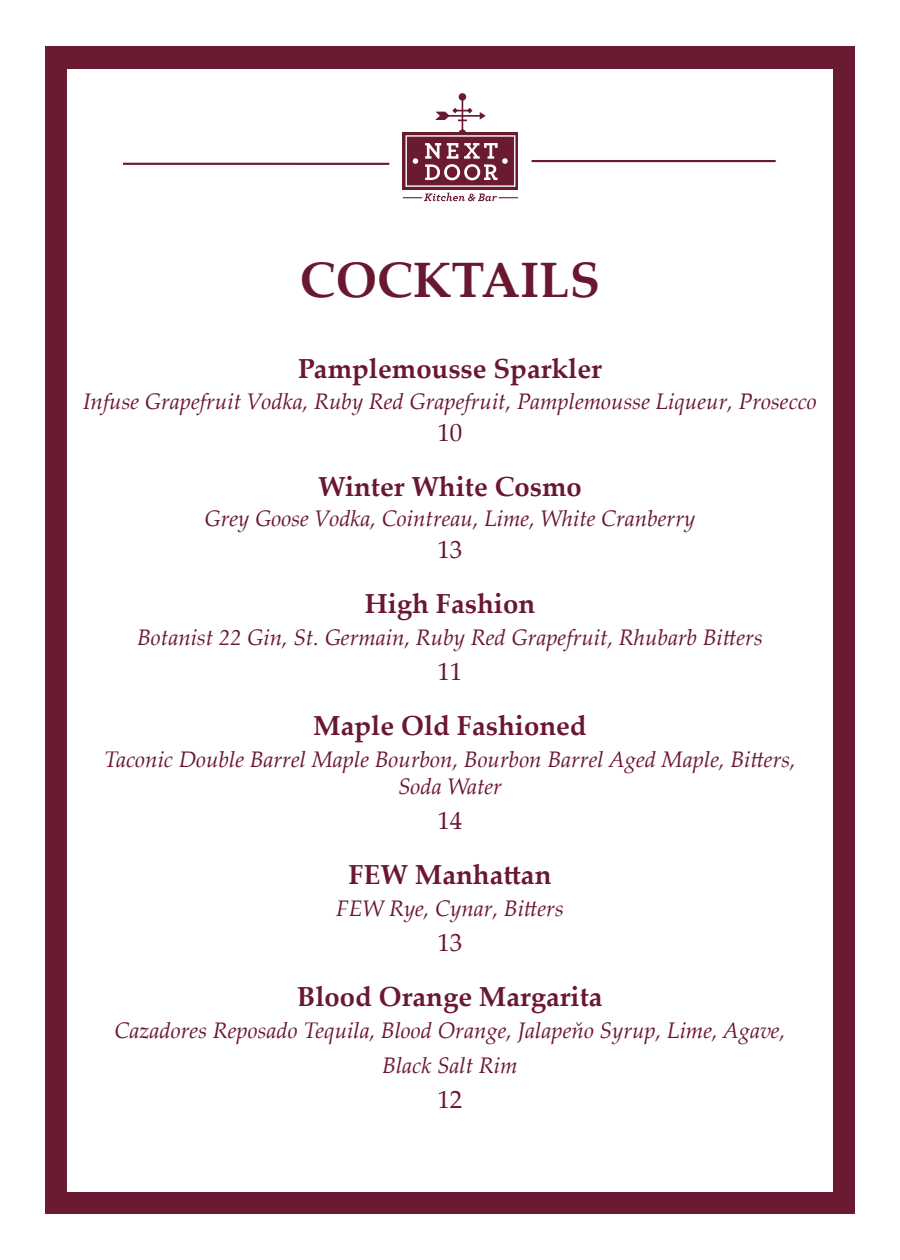
<style>
.page{position:relative;width:900px;height:1260px;background:#fff}
.page>*{position:absolute;margin:0;border:0;box-sizing:border-box;transform-origin:0 0}
.t1{font:700 49.75px "Palatino Linotype";color:#6a1730}
.t2{font:700 27.5px "Palatino Linotype";color:#6a1730}
.t3{font:25px "Palatino Linotype";color:#6a1730}
.t4{font:italic 22.5px/27px "Palatino Linotype";color:#6a1730;text-align:center}
</style>
<div class="page">
<div style="left:45px;top:46px;width:810px;height:1168px;background:#6b1b31"></div>
<div style="left:67px;top:69px;width:765px;height:1122px;background:#fff"></div>
<hr style="left:532px;top:160px;width:244px;height:2px;background:#6b1b31">
<hr style="left:123px;top:163px;width:266px;height:2px;background:#6b1b31">
<div style="left:403px;top:132px;width:115px;height:58px;background:#6b1b31"></div>
<hr style="left:462px;top:98px;width:1px;height:33px;background:#6a1730">
<hr style="left:447px;top:115px;width:34px;height:2px;background:#6a1730">
<svg style="left:459px;top:129px;width:7px;height:3px"></svg>
<div style="left:459px;top:93px;width:7px;height:8px;background:#6b1b31;border-radius:50%"></div>
<svg style="left:480px;top:112px;width:6px;height:8px"></svg>
<svg style="left:435px;top:108px;width:38px;height:13px"></svg>
<div style="left:406px;top:135px;width:109px;height:52px;border:1px solid #fff"></div>
<svg style="left:413px;top:158px;width:5px;height:6px"></svg>
<svg style="left:425px;top:143px;width:83px;height:37px"></svg>
<svg style="left:403px;top:193px;width:115px;height:8px"></svg>
<h1 class="t1" style="left:300px;top:245px;width:302px">COCKTAILS</h1>
<p class="t2" style="left:298px;top:349px;width:305px">Pamplemousse Sparkler</p>
<p class="t4" style="left:83px;top:387px;width:735px">Infuse Grapefruit Vodka, Ruby Red Grapefruit, Pamplemousse Liqueur, Prosecco</p>
<p class="t3" style="left:437px;top:415px;width:26px">10</p>
<p class="t2" style="left:318px;top:467px;width:265px">Winter White Cosmo</p>
<p class="t4" style="left:205px;top:504px;width:492px">Grey Goose Vodka, Cointreau, Lime, White Cranberry</p>
<p class="t3" style="left:437px;top:532px;width:26px">13</p>
<p class="t2" style="left:365px;top:584px;width:172px">High Fashion</p>
<p class="t4" style="left:137px;top:623px;width:627px">Botanist 22 Gin, St. Germain, Ruby Red Grapefruit, Rhubarb Bitters</p>
<p class="t3" style="left:437px;top:654px;width:26px">11</p>
<p class="t2" style="left:313px;top:706px;width:275px">Maple Old Fashioned</p>
<p class="t4" style="left:104px;top:745px;width:693px">Taconic Double Barrel Maple Bourbon, Bourbon Barrel Aged Maple, Bitters,<br>Soda Water</p>
<p class="t3" style="left:437px;top:803px;width:26px">14</p>
<p class="t2" style="left:349px;top:855px;width:204px">FEW Manhattan</p>
<p class="t4" style="left:336px;top:894px;width:229px">FEW Rye, Cynar, Bitters</p>
<p class="t3" style="left:437px;top:925px;width:26px">13</p>
<p class="t2" style="left:297px;top:977px;width:307px">Blood Orange Margarita</p>
<p class="t4" style="left:115px;top:1013px;width:672px;line-height:34.5px">Cazadores Reposado Tequila, Blood Orange, Jalapeňo Syrup, Lime, Agave,<br>Black Salt Rim</p>
<p class="t3" style="left:437px;top:1082px;width:26px">12</p>
</div>
